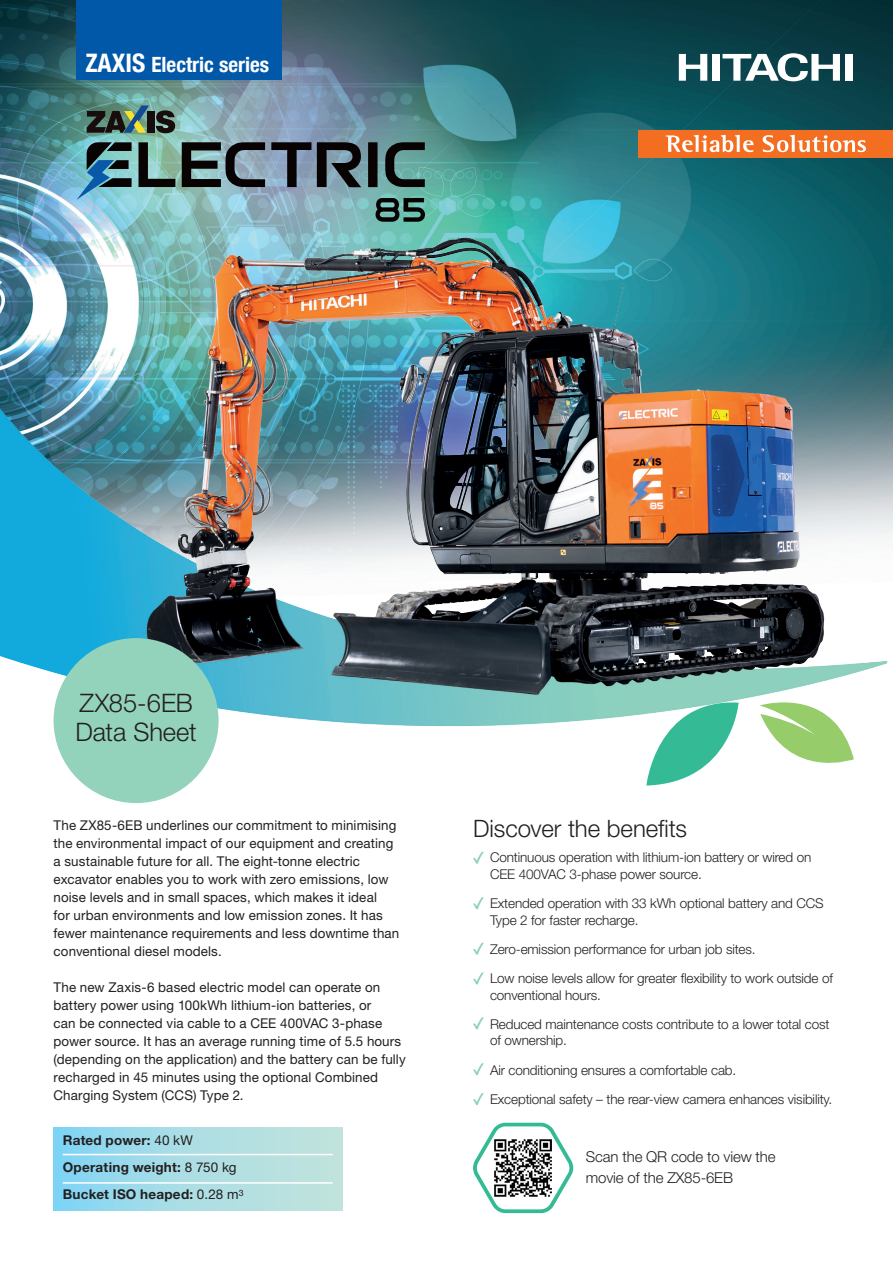
<style>
.page{position:relative;width:893px;height:1263px;background:#fff}
.page>*{position:absolute;margin:0;border:0;box-sizing:border-box;transform-origin:0 0}
.Part_number{font:300 25.5px/28.5px "Helvetica Neue LT Pro";letter-spacing:-.005em;color:#231f20}
.Part_number-2{font:300 24px "Helvetica Neue LT Pro";letter-spacing:-.005em;color:#231f20}
.t1{font:700 condensed 21px "Helvetica Neue";color:#fff}
.Table_content_7_5_pt{font:300 15px/21px "Helvetica Neue LT Pro";letter-spacing:-.01em;color:#231f20}
.Part_number-3{font:13.5px/18px "Helvetica Neue LT Pro";letter-spacing:.01em;color:#231f20}
.Part_number-4{font:300 13.5px/16.5px "Helvetica Neue LT Pro";letter-spacing:-.01em;color:#231f20}
.Part_number-5{font:700 13.5px "Helvetica Neue LT Pro";letter-spacing:.02em;color:#231f20}
.s1{font-size:25.5px}
.s2{font-weight:400}
</style>
<div class="page">
<img style="left:0;top:0;width:893px;height:539px">
<img style="left:0;top:51px;width:889px;height:752px">
<div style="left:77px;top:0;width:205px;height:79px;background:#0157a8"></div>
<svg style="left:473px;top:972px;width:11px;height:12px"></svg>
<svg style="left:473px;top:1017px;width:11px;height:12px"></svg>
<svg style="left:473px;top:1063px;width:11px;height:12px"></svg>
<svg style="left:473px;top:1093px;width:11px;height:12px"></svg>
<svg style="left:473px;top:943px;width:11px;height:12px"></svg>
<svg style="left:473px;top:897px;width:11px;height:12px"></svg>
<svg style="left:473px;top:852px;width:11px;height:12px"></svg>
<div style="left:54px;top:1128px;width:289px;height:82px;background:linear-gradient(to right,#88d5f3,#c8e5d9)"></div>
<hr style="left:63px;top:1154px;width:270px;height:1px;background:#fff">
<hr style="left:63px;top:1182px;width:270px;height:2px;background:#fff">
<svg style="left:646px;top:698px;width:93px;height:87px"></svg>
<svg style="left:759px;top:689px;width:95px;height:93px"></svg>
<div style="left:54px;top:638px;width:165px;height:165px;background:#93d2bb;border-radius:50%"></div>
<div style="left:846px;top:54px;width:7px;height:27px;background:#fff"></div>
<svg style="left:679px;top:54px;width:28px;height:27px"></svg>
<div style="left:713px;top:54px;width:7px;height:27px;background:#fff"></div>
<svg style="left:722px;top:53px;width:118px;height:28px"></svg>
<div style="left:638px;top:130px;width:255px;height:27px;background:#f36e21"></div>
<svg style="left:666px;top:135px;width:87px;height:17px"></svg>
<svg style="left:763px;top:135px;width:103px;height:17px"></svg>
<svg style="left:317px;top:142px;width:44px;height:45px;background:#3c474d"></svg>
<svg style="left:368px;top:142px;width:10px;height:45px"></svg>
<svg style="left:139px;top:142px;width:36px;height:45px;background:#5c7b6e"></svg>
<svg style="left:271px;top:142px;width:40px;height:45px;background:#5d6a7b"></svg>
<svg style="left:182px;top:142px;width:83px;height:45px;background:#4e5d61"></svg>
<svg style="left:385px;top:142px;width:40px;height:45px;background:#3f615d"></svg>
<svg style="left:77px;top:142px;width:55px;height:58px;background:#508493"></svg>
<div style="left:147px;top:111px;width:7px;height:22px;background:#180c0d"></div>
<svg style="left:156px;top:110px;width:19px;height:23px"></svg>
<svg style="left:87px;top:105px;width:62px;height:28px;background:#4b6252"></svg>
<svg style="left:373px;top:198px;width:55px;height:24px"></svg>
<svg style="left:473px;top:1123px;width:101px;height:90px"></svg>
<h3 class="t1" style="left:85px;top:47px;width:185px"><span class="s1">ZAXIS</span> Electric series</h3>
<p class="Part_number" style="left:75px;top:688px;width:123px">ZX85-6EB<br>Data Sheet</p>
<p class="Part_number-3" style="left:54px;top:816px;width:347px">The ZX85-6EB underlines our commitment to minimising the environmental impact of our equipment and creating a sustainable future for all. The eight-tonne electric excavator enables you to work with zero emissions, low noise levels and in small spaces, which makes it ideal<br>for urban environments and low emission zones. It has fewer maintenance requirements and less downtime than conventional diesel models.</p>
<p class="Part_number-3" style="left:54px;top:978px;width:354px">The new Zaxis-6 based electric model can operate on battery power using 100kWh lithium-ion batteries, or<br>can be connected via cable to a CEE 400VAC 3-phase power source. It has an average running time of 5.5 hours (depending on the application) and the battery can be fully recharged in 45 minutes using the optional Combined Charging System (CCS) Type 2.</p>
<p class="Part_number-5" style="left:63px;top:1132px;width:132px">Rated power: <span class="s2">40 kW</span></p>
<p class="Part_number-5" style="left:63px;top:1159px;width:175px">Operating weight: <span class="s2">8 750 kg</span></p>
<p class="Part_number-5" style="left:63px;top:1186px;width:182px">Bucket ISO heaped: <span class="s2">0.28 m</span><sup>3</sup></p>
<p class="Part_number-2" style="left:473px;top:814px;width:216px">Discover the benefits</p>
<p class="Part_number-4" style="left:490px;top:849px;width:323px">Continuous operation with lithium-ion battery or wired on<br>CEE 400VAC 3-phase power source.</p>
<p class="Part_number-4" style="left:490px;top:895px;width:335px">Extended operation with 33 kWh optional battery and CCS<br>Type 2 for faster recharge.</p>
<p class="Part_number-4" style="left:490px;top:940px;width:267px">Zero-emission performance for urban job sites.</p>
<p class="Part_number-4" style="left:490px;top:970px;width:344px">Low noise levels allow for greater flexibility to work outside of conventional hours.</p>
<p class="Part_number-4" style="left:490px;top:1015px;width:341px">Reduced maintenance costs contribute to a lower total cost of ownership.</p>
<p class="Part_number-4" style="left:490px;top:1061px;width:248px">Air conditioning ensures a comfortable cab.</p>
<p class="Part_number-4" style="left:490px;top:1090px;width:344px">Exceptional safety – the rear-view camera enhances visibility.</p>
<p class="Table_content_7_5_pt" style="left:586px;top:1146px;width:191px">Scan the QR code to view the movie of the ZX85-6EB</p>
</div>
